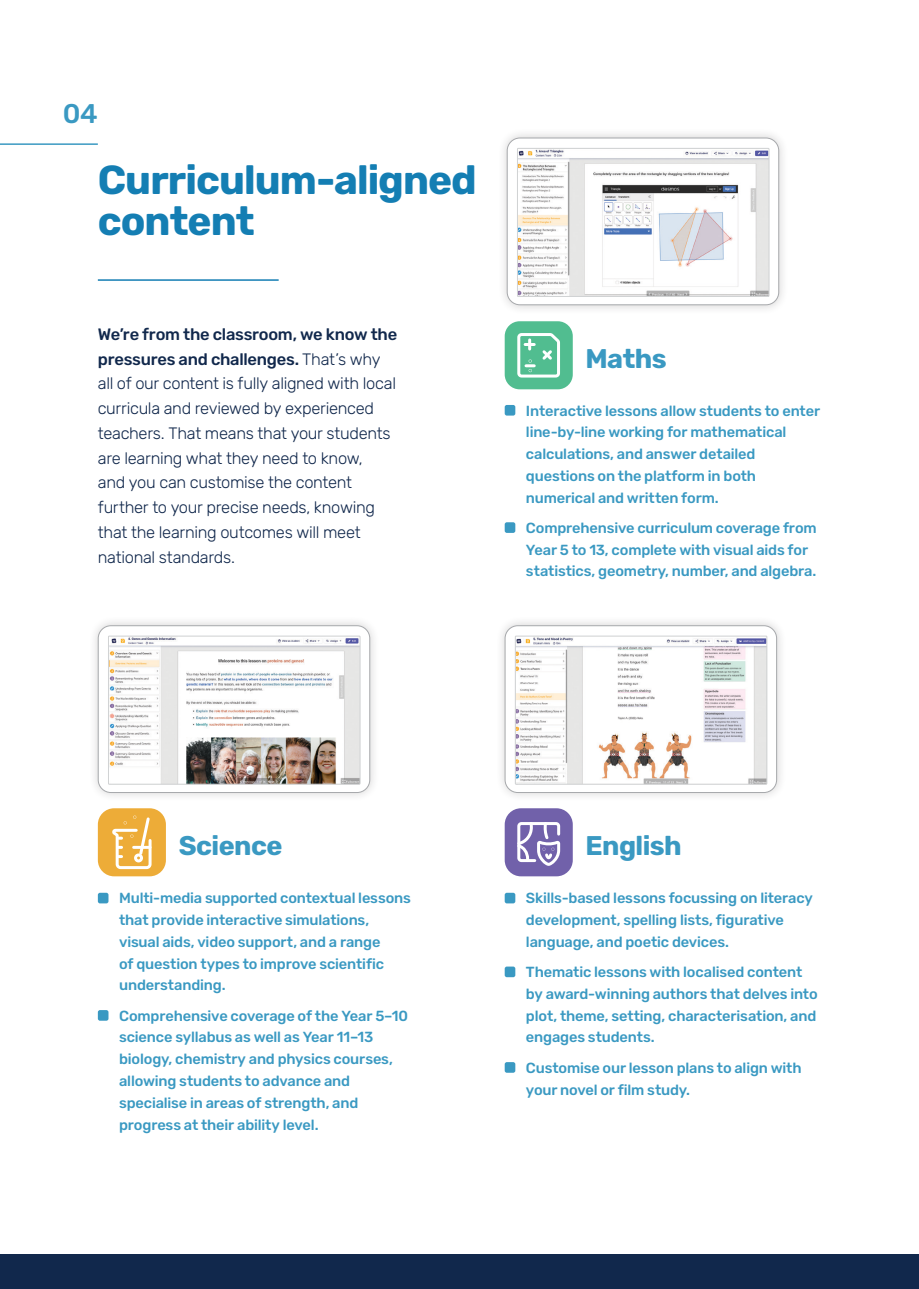
<style>
.page{position:relative;width:919px;height:1289px;background:#fff}
.page>*{position:absolute;margin:0;border:0;box-sizing:border-box;transform-origin:0 0}
.t1{font:700 40.5px/40.5px "Rubik";letter-spacing:-.025em;color:#147eb3}
.t2{font:700 27px "Rubik";letter-spacing:-.02em;color:#3a99c2}
.t3{font:500 27px "Rubik";color:#3a99c2}
.t4{font:300 16.5px/24.8px "Rubik";letter-spacing:-.02em;color:#11284c}
.t5{font:500 14.7px/21.8px "Rubik";letter-spacing:-.01em;color:#3a99c2}
.s1{font-weight:500}
</style>
<div class="page">
<div style="left:495px;top:615px;width:291px;height:187px;background:#231f20;opacity:.2"></div>
<div style="left:505px;top:625px;width:271px;height:167px;background:#fff;border-radius:13px"></div>
<div style="left:504px;top:625px;width:273px;height:168px;border:1px solid #a7a9ac;border-radius:13px"></div>
<img style="left:517px;top:638px;width:248px;height:144px">
<div style="left:515px;top:636px;width:252px;height:148px;border:1px solid #d1d3d4"></div>
<hr style="left:98px;top:279px;width:181px;height:2px;background:#147eb3">
<div style="left:0;top:1254px;width:918px;height:34px;background:#11284c"></div>
<div style="left:497px;top:128px;width:291px;height:187px;background:#231f20;opacity:.2"></div>
<div style="left:507px;top:138px;width:271px;height:167px;background:#fff;border-radius:13px"></div>
<div style="left:507px;top:138px;width:272px;height:167px;border:1px solid #a7a9ac;border-radius:13px"></div>
<img style="left:519px;top:150px;width:248px;height:144px">
<div style="left:517px;top:148px;width:252px;height:148px;border:1px solid #d1d3d4"></div>
<div style="left:504px;top:405px;width:11px;height:10px;background:#3a99c2;border-radius:2px"></div>
<div style="left:504px;top:522px;width:11px;height:11px;background:#3a99c2;border-radius:2px"></div>
<div style="left:504px;top:321px;width:68px;height:68px;background:#51bd90;border-radius:15px"></div>
<svg style="left:517px;top:333px;width:43px;height:45px"></svg>
<div style="left:88px;top:615px;width:292px;height:187px;background:#231f20;opacity:.2"></div>
<div style="left:98px;top:625px;width:272px;height:167px;background:#fff;border-radius:13px"></div>
<div style="left:98px;top:625px;width:272px;height:168px;border:1px solid #a7a9ac;border-radius:13px"></div>
<img style="left:110px;top:638px;width:248px;height:144px">
<div style="left:108px;top:636px;width:252px;height:148px;border:1px solid #d1d3d4"></div>
<div style="left:98px;top:892px;width:10px;height:11px;background:#3a99c2;border-radius:2px"></div>
<div style="left:98px;top:1010px;width:10px;height:10px;background:#3a99c2;border-radius:2px"></div>
<div style="left:98px;top:808px;width:68px;height:68px;background:#edac38;border-radius:16px"></div>
<svg style="left:112px;top:815px;width:40px;height:55px"></svg>
<div style="left:504px;top:892px;width:11px;height:11px;background:#3a99c2;border-radius:2px"></div>
<div style="left:504px;top:966px;width:11px;height:11px;background:#3a99c2;border-radius:2px"></div>
<div style="left:504px;top:1062px;width:11px;height:10px;background:#3a99c2;border-radius:2px"></div>
<div style="left:504px;top:808px;width:68px;height:68px;background:#7161aa;border-radius:16px"></div>
<svg style="left:517px;top:822px;width:44px;height:44px"></svg>
<hr style="left:0;top:143px;width:98px;height:2px;background:#3a99c2">
<h2 class="t3" style="left:63px;top:98px;width:36px">04</h2>
<h1 class="t1" style="left:98px;top:161px;width:380px">Curriculum-aligned content</h1>
<p class="t4" style="left:98px;top:322px;width:301px"><span class="s1">We’re from the classroom, we know the pressures and challenges.</span> That’s why all of our content is fully aligned with local curricula and reviewed by experienced teachers. That means that your students are learning what they need to know,<br>and you can customise the content further to your precise needs, knowing that the learning outcomes will meet national standards.</p>
<h2 class="t2" style="left:585px;top:343px;width:83px">Maths</h2>
<p class="t5" style="left:526px;top:400px;width:295px">Interactive lessons allow students to enter line-by-line working for mathematical calculations, and answer detailed questions on the platform in both numerical and written form.</p>
<p class="t5" style="left:526px;top:517px;width:292px">Comprehensive curriculum coverage from<br>Year 5 to 13, complete with visual aids for statistics, geometry, number, and algebra.</p>
<h2 class="t2" style="left:179px;top:829px;width:105px">Science</h2>
<p class="t5" style="left:119px;top:887px;width:293px">Multi-media supported contextual lessons that provide interactive simulations, visual aids, video support, and a range<br>of question types to improve scientific understanding.</p>
<p class="t5" style="left:119px;top:1005px;width:290px">Comprehensive coverage of the Year 5–10 science syllabus as well as Year 11–13 biology, chemistry and physics courses, allowing students to advance and specialise in areas of strength, and progress at their ability level.</p>
<h2 class="t2" style="left:585px;top:829px;width:98px">English</h2>
<p class="t5" style="left:526px;top:887px;width:288px">Skills-based lessons focussing on literacy development, spelling lists, figurative language, and poetic devices.</p>
<p class="t5" style="left:526px;top:961px;width:293px">Thematic lessons with localised content by award-winning authors that delves into plot, theme, setting, characterisation, and engages students.</p>
<p class="t5" style="left:526px;top:1057px;width:277px">Customise our lesson plans to align with your novel or film study.</p>
</div>
